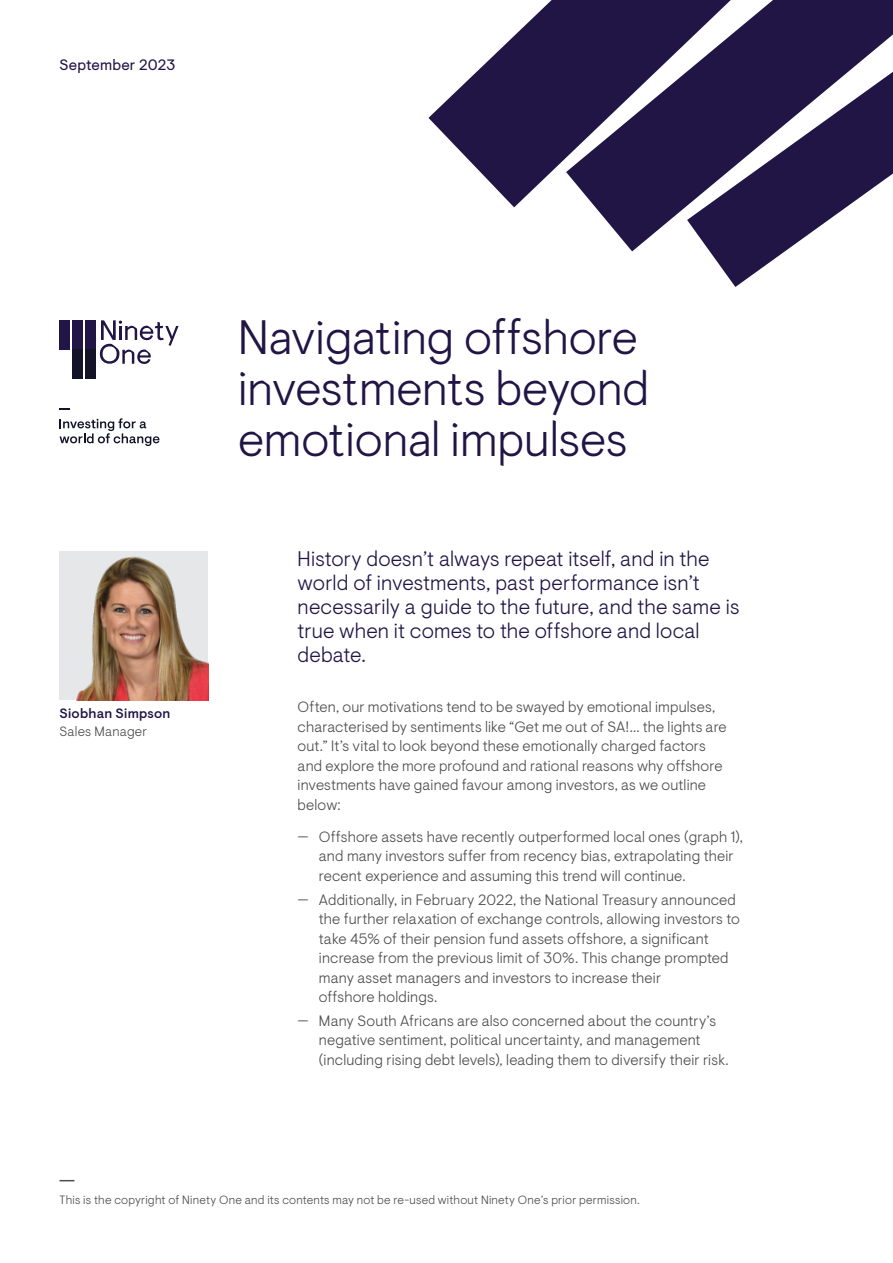
<style>
.page{position:relative;width:893px;height:1263px;background:#fff}
.page>*{position:absolute;margin:0;border:0;box-sizing:border-box;transform-origin:0 0}
.t1{font:300 48px/51px "Ninety One Visuelt Display";color:#201545}
.t2{font:300 21px/24px "Ninety One Visuelt";letter-spacing:.01em;color:#201545}
.t3{font:300 15px/19.5px "Ninety One Visuelt";letter-spacing:.01em;color:#4d4d4f}
.t4{font:15px "Ninety One Visuelt";letter-spacing:.015em;color:#201545}
.t5{font:500 13.5px "Ninety One Visuelt";letter-spacing:.02em;color:#201545}
.t6{font:300 13.5px "Ninety One Visuelt";letter-spacing:.015em;color:#4d4d4f}
.t7{font:300 12px "Ninety One Visuelt";letter-spacing:.02em;color:#4d4d4f}
</style>
<div class="page">
<img style="left:60px;top:551px;width:148px;height:149px">
<svg style="left:60px;top:418px;width:99px;height:28px"></svg>
<div style="left:72px;top:320px;width:11px;height:30px;background:#201545"></div>
<div style="left:60px;top:320px;width:10px;height:30px;background:#201545"></div>
<div style="left:85px;top:320px;width:11px;height:30px;background:#201545"></div>
<div style="left:72px;top:350px;width:11px;height:29px;background:#121326"></div>
<div style="left:85px;top:350px;width:11px;height:29px;background:#121326"></div>
<svg style="left:100px;top:320px;width:79px;height:44px"></svg>
<svg style="left:60px;top:1180px;width:14px;height:1px"></svg>
<svg style="left:595px;top:0;width:298px;height:251px;fill:#201545"></svg>
<svg style="left:428px;top:0;width:303px;height:207px;fill:#201545"></svg>
<svg style="left:687px;top:72px;width:206px;height:215px"></svg>
<p class="t4" style="left:60px;top:56px;width:117px">September 2023</p>
<p class="t5" style="left:60px;top:706px;width:112px">Siobhan Simpson</p>
<p class="t6" style="left:60px;top:724px;width:89px">Sales Manager</p>
<h1 class="t1" style="left:238px;top:313px;width:413px">Navigating offshore investments beyond emotional impulses</h1>
<h2 class="t2" style="left:298px;top:547px;width:443px">History doesn’t always repeat itself, and in the world of investments, past performance isn’t necessarily a guide to the future, and the same is true when it comes to the offshore and local debate.</h2>
<p class="t3" style="left:298px;top:697px;width:430px">Often, our motivations tend to be swayed by emotional impulses, characterised by sentiments like “Get me out of SA!... the lights are out.” It’s vital to look beyond these emotionally charged factors and explore the more profound and rational reasons why offshore investments have gained favour among investors, as we outline below:</p>
<p class="t3" style="left:319px;top:827px;width:425px">Offshore assets have recently outperformed local ones (graph 1), and many investors suffer from recency bias, extrapolating their recent experience and assuming this trend will continue.</p>
<p class="t3" style="left:319px;top:890px;width:423px">Additionally, in February 2022, the National Treasury announced the further relaxation of exchange controls, allowing investors to take 45% of their pension fund assets offshore, a significant increase from the previous limit of 30%. This change prompted many asset managers and investors to increase their<br>offshore holdings.</p>
<p class="t3" style="left:319px;top:1011px;width:411px">Many South Africans are also concerned about the country’s negative sentiment, political uncertainty, and management (including rising debt levels), leading them to diversify their risk.</p>
<p class="t7" style="left:60px;top:1193px;width:582px">This is the copyright of Ninety One and its contents may not be re-used without Ninety One’s prior permission.</p>
</div>
